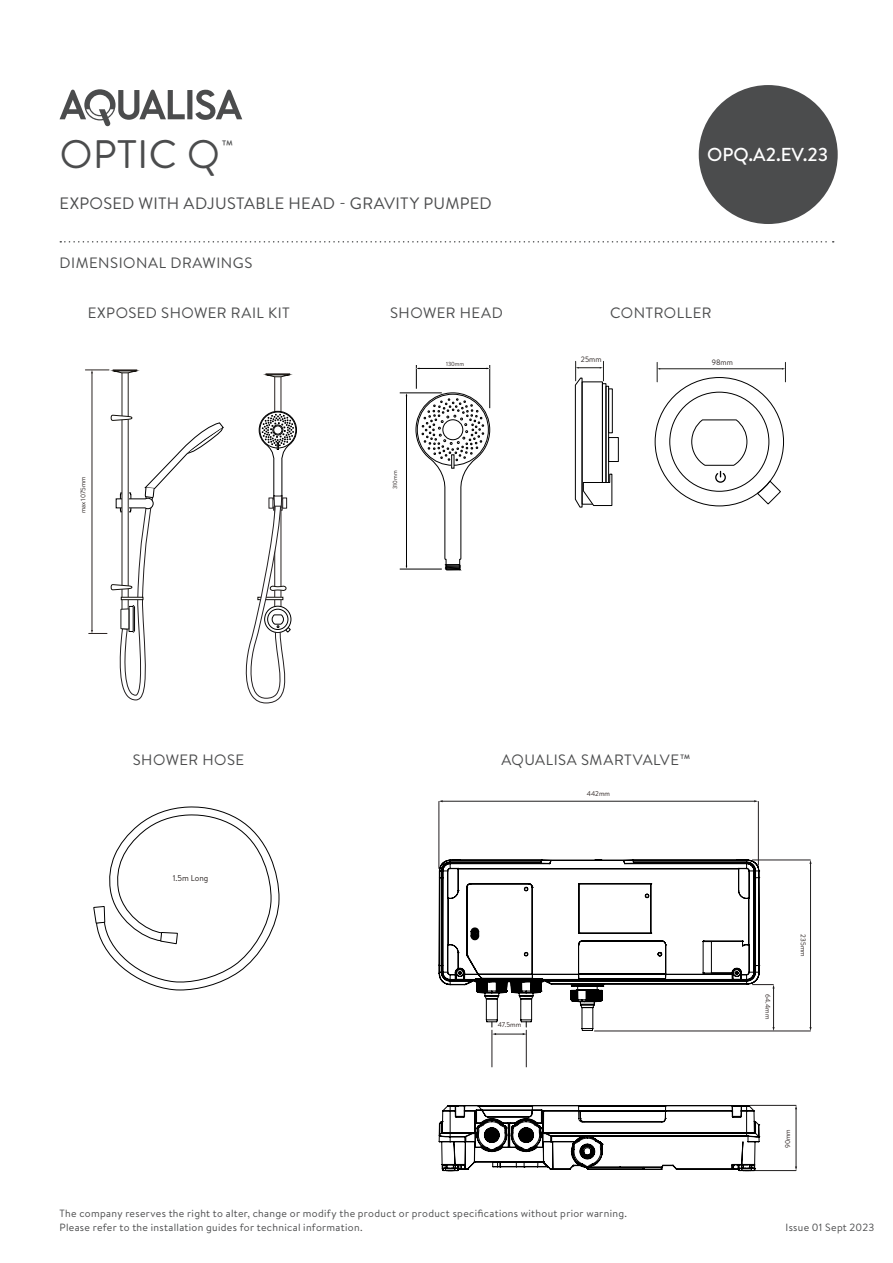
<style>
.page{position:relative;width:893px;height:1263px;background:#fff}
.page>*{position:absolute;margin:0;border:0;box-sizing:border-box;transform-origin:0 0}
.Product_range{font:39.75px "Brandon Text";letter-spacing:.01em;color:#4b4c4d}
.Spec_sheet_number{font:500 18.75px "Brandon Text";color:#fff}
.Product_description{font:16.5px "Brandon Text";letter-spacing:.02em;color:#4b4c4d}
.Product_range-2{font:16.5px "Brandon Text";color:#4b4c4d}
.Diagram_name{font:15px "Brandon Text";letter-spacing:.03em;color:#4b4c4d}
.Dimensional_drawings_Technical_Spec{font:15px "Brandon Text";letter-spacing:.035em;color:#4b4c4d}
.Footnote{font:10.5px/13.5px "Brandon Text";letter-spacing:.03em;color:#4b4c4d}
.t1{font:8.55px "Brandon Text";color:#2b2422;scale:.96 1}
.t2{font:7.8px "Brandon Text";color:#2b2422;scale:.96 1}
.t3{font:6.9px "Brandon Text";color:#2d2422;scale:.96 1}
.t4{font:6.75px "Brandon Text";color:#2b2422;scale:.96 1}
.t5{font:5.85px "Brandon Text";color:#2b2422;scale:.96 1}
</style>
<div class="page">
<svg style="left:60px;top:241px;width:774px;height:2px"></svg>
<svg style="left:60px;top:89px;width:182px;height:38px"></svg>
<svg style="left:757px;top:480px;width:24px;height:25px"></svg>
<hr style="left:660px;top:368px;width:123px;height:1px;background:#1d1d1b">
<svg style="left:782px;top:362px;width:4px;height:20px"></svg>
<svg style="left:657px;top:362px;width:3px;height:20px"></svg>
<svg style="left:691px;top:419px;width:56px;height:64px"></svg>
<div style="left:608px;top:437px;width:11px;height:25px;border:1px solid #000"></div>
<svg style="left:575px;top:361px;width:37px;height:146px"></svg>
<hr style="left:92px;top:373px;width:1px;height:258px;background:#2b2422">
<svg style="left:264px;top:374px;width:26px;height:3px"></svg>
<svg style="left:85px;top:370px;width:52px;height:3px"></svg>
<svg style="left:89px;top:415px;width:135px;height:285px"></svg>
<div style="left:121px;top:597px;width:22px;height:3px;border:1px solid #12100b"></div>
<div style="left:121px;top:609px;width:8px;height:20px;background:#fff"></div>
<div style="left:121px;top:609px;width:8px;height:20px;border:1px solid #1d1d1b"></div>
<svg style="left:245px;top:411px;width:52px;height:292px"></svg>
<div style="left:274px;top:496px;width:8px;height:10px;background:#fff"></div>
<div style="left:274px;top:496px;width:8px;height:10px;border:1px solid #231f20"></div>
<svg style="left:93px;top:806px;width:186px;height:184px"></svg>
<hr style="left:400px;top:393px;width:42px;height:1px;background:#000">
<hr style="left:400px;top:569px;width:42px;height:1px;background:#000">
<hr style="left:406px;top:396px;width:1px;height:170px;background:#000">
<svg style="left:416px;top:365px;width:74px;height:205px"></svg>
<hr style="left:434px;top:1100px;width:1px;height:81px;background:#c0c0c0">
<hr style="left:434px;top:1100px;width:382px;height:1px;background:#c0c0c0">
<hr style="left:892px;top:1100px;width:1px;height:81px;background:#c0c0c0">
<hr style="left:750px;top:1105px;width:46px;height:1px;background:#211f1f">
<hr style="left:755px;top:1170px;width:41px;height:1px;background:#211f1f">
<hr style="left:796px;top:1108px;width:1px;height:59px;background:#211f1f">
<svg style="left:434px;top:1100px;width:325px;height:71px"></svg>
<hr style="left:434px;top:779px;width:1px;height:300px;background:#c0c0c0">
<hr style="left:434px;top:779px;width:382px;height:1px;background:#c0c0c0">
<hr style="left:892px;top:779px;width:1px;height:300px;background:#c0c0c0">
<hr style="left:434px;top:1262px;width:382px;height:1px;background:#c0c0c0">
<svg style="left:439px;top:859px;width:320px;height:172px"></svg>
<hr style="left:492px;top:1030px;width:1px;height:37px;background:#231e20">
<hr style="left:526px;top:1030px;width:1px;height:37px;background:#231e20">
<svg style="left:492px;top:1033px;width:35px;height:2px"></svg>
<hr style="left:594px;top:1031px;width:217px;height:1px;background:#231e20">
<hr style="left:773px;top:988px;width:1px;height:40px;background:#211f1f">
<svg style="left:752px;top:984px;width:23px;height:4px"></svg>
<hr style="left:752px;top:860px;width:59px;height:1px;background:#231e20">
<hr style="left:810px;top:863px;width:1px;height:165px;background:#211f1f">
<hr style="left:758px;top:801px;width:1px;height:64px;background:#231e20">
<hr style="left:439px;top:801px;width:1px;height:68px;background:#231e20">
<hr style="left:442px;top:801px;width:313px;height:1px;background:#211f1f">
<div style="left:699px;top:85px;width:139px;height:139px;background:#4b4c4d;border-radius:50%"></div>
<p class="Product_range" style="left:60px;top:127px;width:162px">OPTIC Q</p>
<p class="Product_range-2" style="left:221px;top:135px;width:14px">™</p>
<p class="Product_description" style="left:60px;top:192px;width:434px">EXPOSED WITH ADJUSTABLE HEAD - GRAVITY PUMPED</p>
<p class="Dimensional_drawings_Technical_Spec" style="left:60px;top:252px;width:194px">DIMENSIONAL DRAWINGS</p>
<p class="Diagram_name" style="left:88px;top:302px;width:204px">EXPOSED SHOWER RAIL KIT</p>
<p class="Diagram_name" style="left:390px;top:302px;width:114px">SHOWER HEAD</p>
<p class="t4" style="left:78px;top:513px;width:40px;rotate:-90deg">max 1075mm</p>
<p class="t5" style="left:391px;top:489px;width:20px;rotate:-90deg">310mm</p>
<p class="t5" style="left:446px;top:360px;width:20px">130mm</p>
<p class="Spec_sheet_number" style="left:707px;top:142px;width:123px">OPQ.A2.EV.23</p>
<h3 class="Diagram_name" style="left:610px;top:302px;width:103px">CONTROLLER</h3>
<p class="t2" style="left:581px;top:354px;width:23px">25mm</p>
<p class="t2" style="left:712px;top:357px;width:23px">98mm</p>
<p class="Diagram_name" style="left:133px;top:750px;width:113px">SHOWER HOSE</p>
<p class="t1" style="left:173px;top:872px;width:38px">1.5m Long</p>
<p class="Diagram_name" style="left:501px;top:750px;width:191px">AQUALISA SMARTVALVE™</p>
<p class="t3" style="left:587px;top:789px;width:26px">442mm</p>
<p class="t3" style="left:498px;top:1020px;width:26px">47.5mm</p>
<p class="Footnote" style="left:60px;top:1206px;width:569px">The company reserves the right to alter, change or modify the product or product specifications without prior warning.<br>Please refer to the installation guides for technical information.</p>
<p class="t3" style="left:773px;top:994px;width:27px;rotate:90deg">64.4mm</p>
<p class="t3" style="left:808px;top:934px;width:25px;rotate:90deg">235mm</p>
<p class="t3" style="left:783px;top:1148px;width:21px;rotate:-90deg">90mm</p>
<p class="Footnote" style="left:785px;top:1220px;width:90px">Issue 01 Sept 2023</p>
</div>
